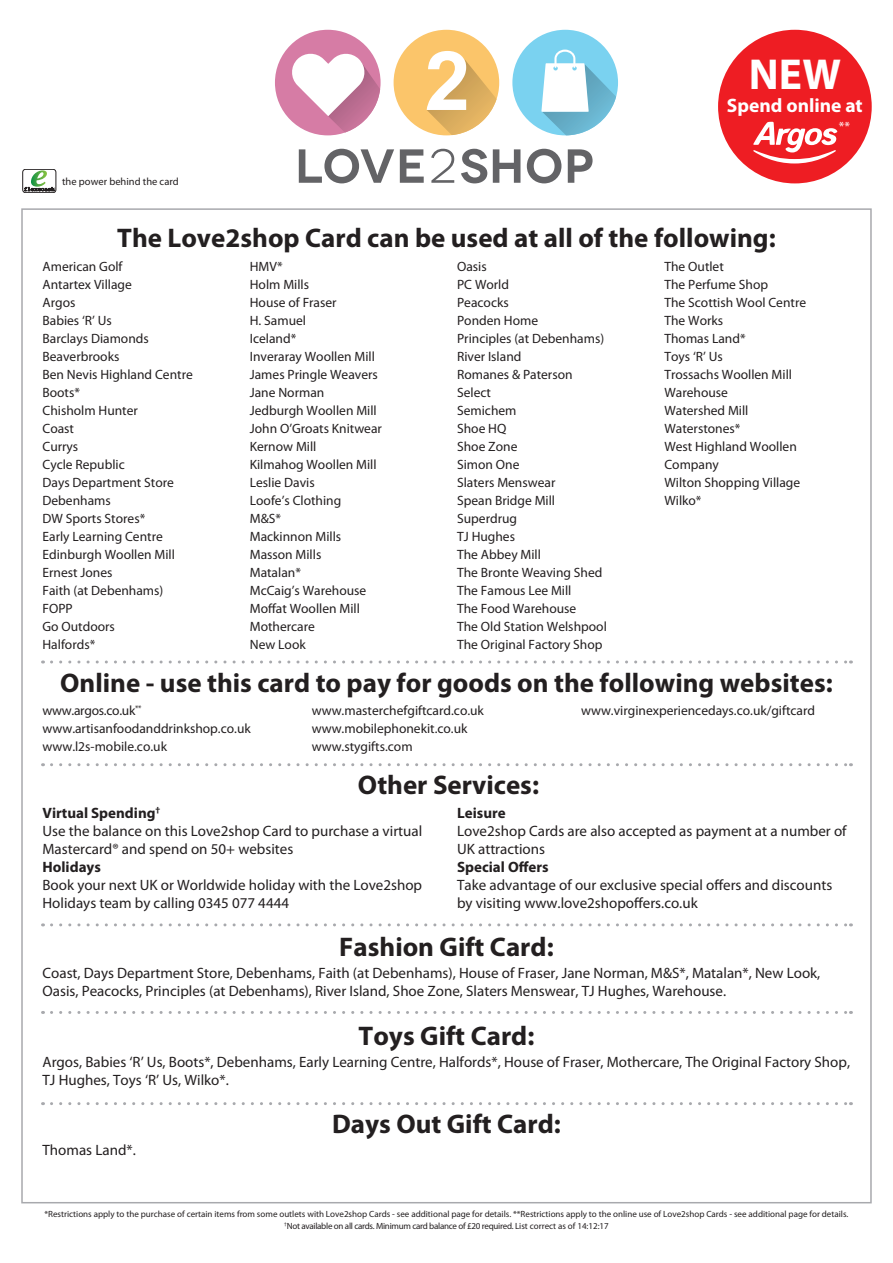
<style>
.page{position:relative;width:893px;height:1263px;background:#fff}
.page>*{position:absolute;margin:0;border:0;box-sizing:border-box;transform-origin:0 0}
.t1{font:700 43.5px "Myriad Pro";color:#fff}
.Section{font:700 27px "Myriad Pro";color:#231f20}
.t2{font:700 19.5px "Myriad Pro";color:#fff}
.t3{font:15px/18px "Myriad Pro";color:#231f20}
.t4{font:700 15px "Myriad Pro";color:#231f20}
.t5{font:13.5px/18px "Myriad Pro";color:#231f20}
.t6{font:13.5px "Myriad Pro";letter-spacing:-.02em;color:#231f20}
.t7{font:13.5px "Myriad Pro";color:#fff}
.t8{font:10.5px "Myriad Pro";color:#231f20}
.t9{font:9px/12px "Myriad Pro";color:#231f20;text-align:center}
</style>
<div class="page">
<svg style="left:51px;top:763px;width:800px;height:3px"></svg>
<svg style="left:51px;top:923px;width:800px;height:3px"></svg>
<svg style="left:51px;top:660px;width:800px;height:3px"></svg>
<svg style="left:51px;top:1011px;width:800px;height:3px"></svg>
<svg style="left:51px;top:1102px;width:800px;height:3px"></svg>
<div style="left:275px;top:30px;width:106px;height:105px;background:#d67ca5;border-radius:50%"></div>
<svg style="left:290px;top:52px;width:90px;height:81px"></svg>
<div style="left:394px;top:30px;width:105px;height:105px;background:#fbc56a;border-radius:50%"></div>
<svg style="left:427px;top:51px;width:70px;height:84px"></svg>
<svg style="left:299px;top:149px;width:95px;height:34px"></svg>
<svg style="left:400px;top:149px;width:24px;height:34px"></svg>
<svg style="left:431px;top:149px;width:23px;height:34px"></svg>
<svg style="left:461px;top:149px;width:26px;height:34px"></svg>
<svg style="left:493px;top:149px;width:27px;height:34px"></svg>
<svg style="left:527px;top:149px;width:34px;height:34px"></svg>
<svg style="left:568px;top:149px;width:25px;height:34px"></svg>
<div style="left:512px;top:30px;width:106px;height:105px;background:#7ad2f0;border-radius:50%"></div>
<svg style="left:541px;top:50px;width:75px;height:85px"></svg>
<svg style="left:21px;top:168px;width:36px;height:26px"></svg>
<svg style="left:23px;top:169px;width:33px;height:24px"></svg>
<div style="left:718px;top:30px;width:154px;height:153px;background:#ee1d23;border-radius:50%"></div>
<svg style="left:753px;top:122px;width:84px;height:41px"></svg>
<p class="t8" style="left:62px;top:175px;width:118px">the power behind the card</p>
<p class="t1" style="left:749px;top:50px;width:94px">NEW</p>
<p class="t2" style="left:727px;top:94px;width:137px">Spend online at</p>
<p class="t7" style="left:839px;top:119px;width:13px">**</p>
<p class="Section" style="left:117px;top:223px;width:660px">The Love2shop Card can be used at all of the following:</p>
<p class="t5" style="left:43px;top:257px;width:82px">American Golf</p>
<p class="t5" style="left:43px;top:275px;width:91px">Antartex Village</p>
<p class="t5" style="left:43px;top:293px;width:34px">Argos</p>
<p class="t5" style="left:43px;top:311px;width:71px">Babies ‘R’ Us</p>
<p class="t5" style="left:43px;top:329px;width:108px">Barclays Diamonds</p>
<p class="t5" style="left:43px;top:347px;width:78px">Beaverbrooks</p>
<p class="t5" style="left:43px;top:365px;width:152px">Ben Nevis Highland Centre</p>
<p class="t5" style="left:43px;top:383px;width:39px">Boots*</p>
<p class="t5" style="left:43px;top:401px;width:97px">Chisholm Hunter</p>
<p class="t5" style="left:43px;top:419px;width:33px">Coast</p>
<p class="t5" style="left:43px;top:437px;width:37px">Currys</p>
<p class="t5" style="left:43px;top:455px;width:84px">Cycle Republic</p>
<p class="t5" style="left:43px;top:473px;width:133px">Days Department Store</p>
<p class="t5" style="left:43px;top:491px;width:70px">Debenhams</p>
<p class="t5" style="left:43px;top:509px;width:104px">DW Sports Stores*</p>
<p class="t5" style="left:43px;top:527px;width:122px">Early Learning Centre</p>
<p class="t5" style="left:43px;top:545px;width:134px">Edinburgh Woollen Mill</p>
<p class="t5" style="left:43px;top:563px;width:71px">Ernest Jones</p>
<p class="t5" style="left:43px;top:581px;width:122px">Faith (at Debenhams)</p>
<p class="t5" style="left:43px;top:599px;width:32px">FOPP</p>
<p class="t5" style="left:43px;top:617px;width:74px">Go Outdoors</p>
<p class="t5" style="left:43px;top:635px;width:54px">Halfords*</p>
<p class="t5" style="left:664px;top:257px;width:61px">The Outlet</p>
<p class="t5" style="left:664px;top:275px;width:105px">The Perfume Shop</p>
<p class="t5" style="left:664px;top:293px;width:143px">The Scottish Wool Centre</p>
<p class="t5" style="left:664px;top:311px;width:60px">The Works</p>
<p class="t5" style="left:664px;top:329px;width:83px">Thomas Land*</p>
<p class="t5" style="left:664px;top:347px;width:60px">Toys ‘R’ Us</p>
<p class="t5" style="left:664px;top:365px;width:129px">Trossachs Woollen Mill</p>
<p class="t5" style="left:664px;top:383px;width:65px">Warehouse</p>
<p class="t5" style="left:664px;top:401px;width:86px">Watershed Mill</p>
<p class="t5" style="left:664px;top:419px;width:78px">Waterstones*</p>
<p class="t5" style="left:664px;top:437px;width:134px">West Highland Woollen<br>Company</p>
<p class="t5" style="left:664px;top:473px;width:137px">Wilton Shopping Village</p>
<p class="t5" style="left:664px;top:491px;width:39px">Wilko*</p>
<p class="t5" style="left:250px;top:257px;width:34px">HMV*</p>
<p class="t5" style="left:250px;top:275px;width:61px">Holm Mills</p>
<p class="t5" style="left:250px;top:293px;width:88px">House of Fraser</p>
<p class="t5" style="left:250px;top:311px;width:58px">H. Samuel</p>
<p class="t5" style="left:250px;top:329px;width:48px">Iceland*</p>
<p class="t5" style="left:250px;top:347px;width:127px">Inveraray Woollen Mill</p>
<p class="t5" style="left:250px;top:365px;width:130px">James Pringle Weavers</p>
<p class="t5" style="left:250px;top:383px;width:76px">Jane Norman</p>
<p class="t5" style="left:250px;top:401px;width:128px">Jedburgh Woollen Mill</p>
<p class="t5" style="left:250px;top:419px;width:134px">John O’Groats Knitwear</p>
<p class="t5" style="left:250px;top:437px;width:68px">Kernow Mill</p>
<p class="t5" style="left:250px;top:455px;width:128px">Kilmahog Woollen Mill</p>
<p class="t5" style="left:250px;top:473px;width:66px">Leslie Davis</p>
<p class="t5" style="left:250px;top:491px;width:93px">Loofe’s Clothing</p>
<p class="t5" style="left:250px;top:509px;width:33px">M&amp;S*</p>
<p class="t5" style="left:250px;top:527px;width:93px">Mackinnon Mills</p>
<p class="t5" style="left:250px;top:545px;width:73px">Masson Mills</p>
<p class="t5" style="left:250px;top:563px;width:53px">Matalan*</p>
<p class="t5" style="left:250px;top:581px;width:118px">McCaig’s Warehouse</p>
<p class="t5" style="left:250px;top:599px;width:112px">Moffat Woollen Mill</p>
<p class="t5" style="left:250px;top:617px;width:67px">Mothercare</p>
<p class="t5" style="left:250px;top:635px;width:57px">New Look</p>
<p class="t5" style="left:457px;top:257px;width:31px">Oasis</p>
<p class="t5" style="left:457px;top:275px;width:53px">PC World</p>
<p class="t5" style="left:457px;top:293px;width:53px">Peacocks</p>
<p class="t5" style="left:457px;top:311px;width:83px">Ponden Home</p>
<p class="t5" style="left:457px;top:329px;width:149px">Principles (at Debenhams)</p>
<p class="t5" style="left:457px;top:347px;width:66px">River Island</p>
<p class="t5" style="left:457px;top:365px;width:117px">Romanes &amp; Paterson</p>
<p class="t5" style="left:457px;top:383px;width:35px">Select</p>
<p class="t5" style="left:457px;top:401px;width:61px">Semichem</p>
<p class="t5" style="left:457px;top:419px;width:51px">Shoe HQ</p>
<p class="t5" style="left:457px;top:437px;width:62px">Shoe Zone</p>
<p class="t5" style="left:457px;top:455px;width:64px">Simon One</p>
<p class="t5" style="left:457px;top:473px;width:100px">Slaters Menswear</p>
<p class="t5" style="left:457px;top:491px;width:100px">Spean Bridge Mill</p>
<p class="t5" style="left:457px;top:509px;width:61px">Superdrug</p>
<p class="t5" style="left:457px;top:527px;width:59px">TJ Hughes</p>
<p class="t5" style="left:457px;top:545px;width:85px">The Abbey Mill</p>
<p class="t5" style="left:457px;top:563px;width:147px">The Bronte Weaving Shed</p>
<p class="t5" style="left:457px;top:581px;width:116px">The Famous Lee Mill</p>
<p class="t5" style="left:457px;top:599px;width:121px">The Food Warehouse</p>
<p class="t5" style="left:457px;top:617px;width:151px">The Old Station Welshpool</p>
<p class="t5" style="left:457px;top:635px;width:147px">The Original Factory Shop</p>
<p class="Section" style="left:60px;top:668px;width:774px">Online - use this card to pay for goods on the following websites:</p>
<p class="t6" style="left:43px;top:703px;width:101px">www.argos.co.uk<sup>**</sup></p>
<p class="t5" style="left:43px;top:720px;width:210px">www.artisanfoodanddrinkshop.co.uk</p>
<p class="t5" style="left:43px;top:738px;width:126px">www.l2s-mobile.co.uk</p>
<p class="t5" style="left:312px;top:702px;width:174px">www.masterchefgiftcard.co.uk</p>
<p class="t5" style="left:312px;top:720px;width:157px">www.mobilephonekit.co.uk</p>
<p class="t5" style="left:312px;top:738px;width:102px">www.stygifts.com</p>
<p class="Section" style="left:358px;top:770px;width:183px">Other Services:</p>
<p class="t5" style="left:581px;top:702px;width:235px">www.virginexperiencedays.co.uk/giftcard</p>
<p class="t4" style="left:43px;top:804px;width:119px">Virtual Spending<sup>†</sup></p>
<p class="t3" style="left:43px;top:822px;width:381px">Use the balance on this Love2shop Card to purchase a virtual<br>Mastercard® and spend on 50+ websites</p>
<p class="t4" style="left:43px;top:858px;width:60px">Holidays</p>
<p class="t3" style="left:43px;top:876px;width:381px">Book your next UK or Worldwide holiday with the Love2shop<br>Holidays team by calling 0345 077 4444</p>
<p class="t4" style="left:457px;top:804px;width:50px">Leisure</p>
<p class="t3" style="left:457px;top:822px;width:391px">Love2shop Cards are also accepted as payment at a number of<br>UK attractions</p>
<p class="t4" style="left:457px;top:858px;width:93px">Special Offers</p>
<p class="t3" style="left:457px;top:876px;width:377px">Take advantage of our exclusive special offers and discounts by visiting www.love2shopoffers.co.uk</p>
<p class="Section" style="left:339px;top:931px;width:216px">Fashion Gift Card:</p>
<p class="t3" style="left:43px;top:964px;width:779px">Coast, Days Department Store, Debenhams, Faith (at Debenhams), House of Fraser, Jane Norman, M&amp;S*, Matalan*, New Look,<br>Oasis, Peacocks, Principles (at Debenhams), River Island, Shoe Zone, Slaters Menswear, TJ Hughes, Warehouse.</p>
<p class="Section" style="left:359px;top:1021px;width:177px">Toys Gift Card:</p>
<p class="t3" style="left:43px;top:1053px;width:809px">Argos, Babies ‘R’ Us, Boots*, Debenhams, Early Learning Centre, Halfords*, House of Fraser, Mothercare, The Original Factory Shop,<br>TJ Hughes, Toys ‘R’ Us, Wilko*.</p>
<p class="Section" style="left:332px;top:1109px;width:230px">Days Out Gift Card:</p>
<p class="t3" style="left:43px;top:1142px;width:95px">Thomas Land*.</p>
<p class="t9" style="left:45px;top:1208px;width:805px">*Restrictions apply to the purchase of certain items from some outlets with Love2shop Cards - see additional page for details. **Restrictions apply to the online use of Love2shop Cards - see additional page for details. <sup>†</sup>Not available on all cards. Minimum card balance of £20 required. List correct as of 14:12:17</p>
</div>
